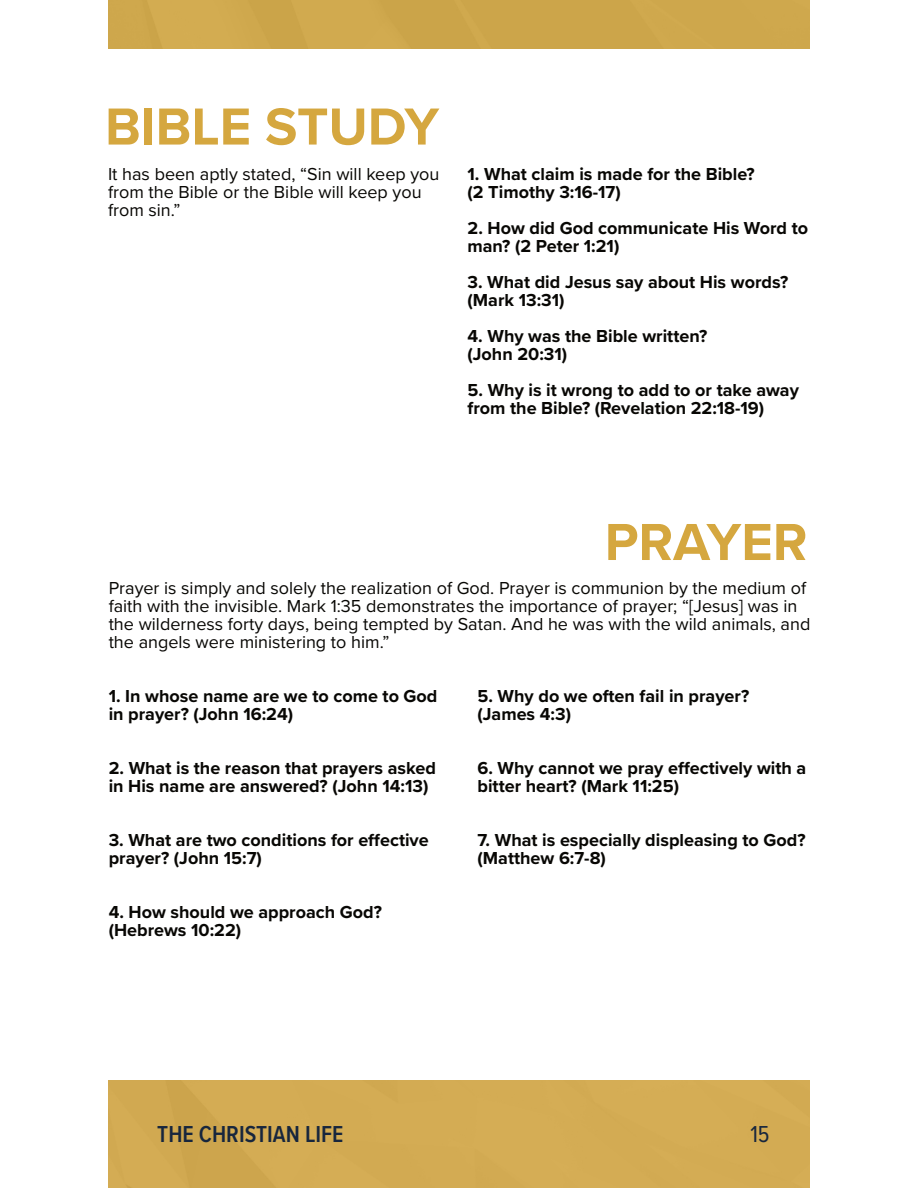
<style>
.page{position:relative;width:918px;height:1188px;background:#fff}
.page>*{position:absolute;margin:0;border:0;box-sizing:border-box;transform-origin:0 0}
.t1{font:700 54px "Proxima Nova";color:#d5a73f}
.t2{font:600 24px "Proxima Nova A Cond";color:#17263d}
.t3{font:24px "Proxima Nova A Cond";color:#17263d}
.t4{font:700 18px/18px "Proxima Nova";color:#080704}
.t5{font:18px/18px "Proxima Nova";color:#080704}
</style>
<div class="page">
<div style="left:108px;top:0;width:702px;height:48px;background:#cea74c"></div>
<div style="left:108px;top:1080px;width:702px;height:108px;background:#d4ac54"></div>
<h1 class="t1" style="left:105px;top:102px;width:336px">BIBLE STUDY</h1>
<p class="t5" style="left:108px;top:166px;width:333px">It has been aptly stated, “Sin will keep you from the Bible or the Bible will keep you from sin.”</p>
<p class="t4" style="left:468px;top:166px;width:289px">1. What claim is made for the Bible? (2 Timothy 3:16-17)</p>
<p class="t4" style="left:468px;top:220px;width:342px">2. How did God communicate His Word to man? (2 Peter 1:21)</p>
<p class="t4" style="left:468px;top:274px;width:322px">3. What did Jesus say about His words? (Mark 13:31)</p>
<p class="t4" style="left:468px;top:328px;width:241px">4. Why was the Bible written? (John 20:31)</p>
<p class="t4" style="left:468px;top:382px;width:333px">5. Why is it wrong to add to or take away from the Bible? (Revelation 22:18-19)</p>
<h1 class="t1" style="left:605px;top:517px;width:204px">PRAYER</h1>
<p class="t5" style="left:109px;top:580px;width:703px">Prayer is simply and solely the realization of God. Prayer is communion by the medium of faith with the invisible. Mark 1:35 demonstrates the importance of prayer; “[Jesus] was in the wilderness forty days, being tempted by Satan. And he was with the wild animals, and the angels were ministering to him.”</p>
<p class="t4" style="left:109px;top:688px;width:330px">1. In whose name are we to come to God in prayer? (John 16:24)</p>
<p class="t4" style="left:109px;top:760px;width:329px">2. What is the reason that prayers asked in His name are answered? (John 14:13)</p>
<p class="t4" style="left:109px;top:832px;width:322px">3. What are two conditions for effective prayer? (John 15:7)</p>
<p class="t4" style="left:109px;top:904px;width:275px">4. How should we approach God? (Hebrews 10:22)</p>
<p class="t4" style="left:477px;top:688px;width:273px">5. Why do we often fail in prayer? (James 4:3)</p>
<p class="t4" style="left:477px;top:760px;width:330px">6. Why cannot we pray effectively with a bitter heart? (Mark 11:25)</p>
<p class="t4" style="left:477px;top:832px;width:330px">7. What is especially displeasing to God? (Matthew 6:7-8)</p>
<h2 class="t2" style="left:157px;top:1123px;width:188px">THE CHRISTIAN LIFE</h2>
<h2 class="t3" style="left:750px;top:1123px;width:21px">15</h2>
</div>
